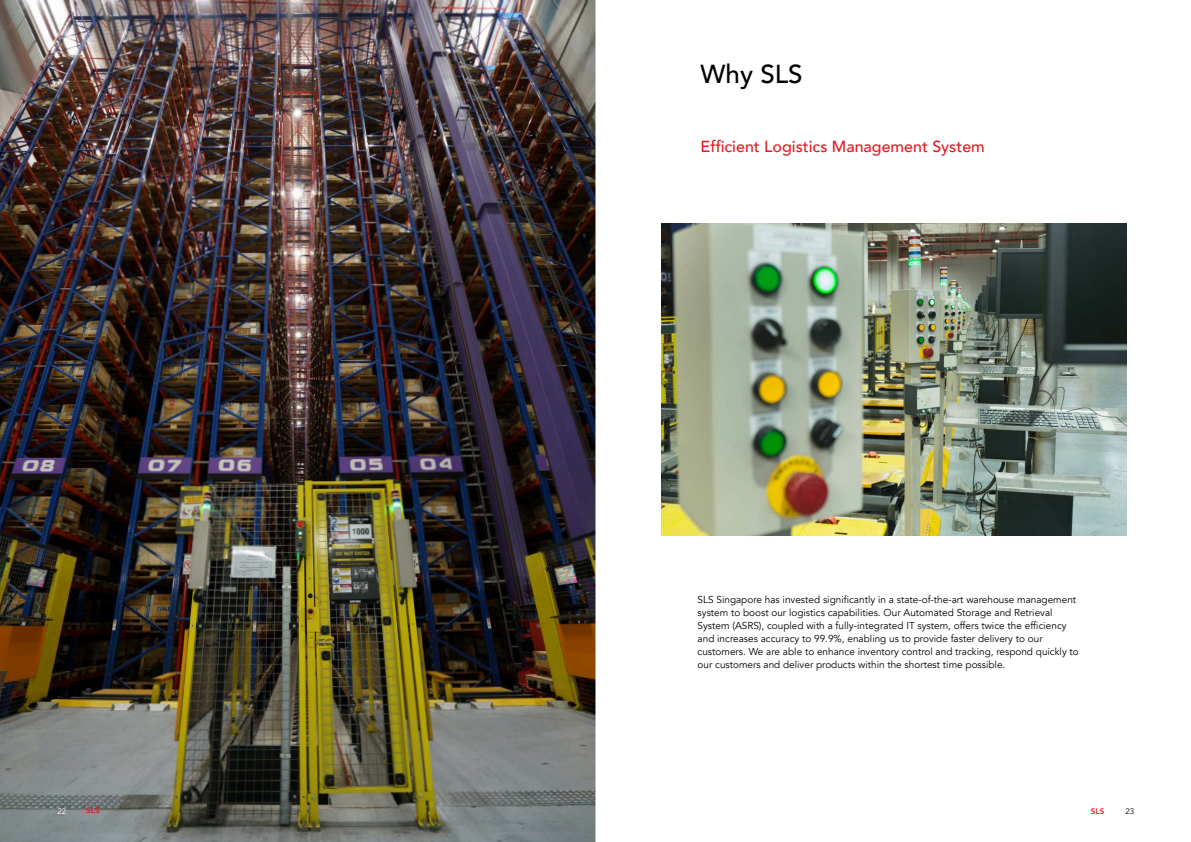
<style>
.page{position:relative;width:1191px;height:842px;background:#fff}
.page>*{position:absolute;margin:0;border:0;box-sizing:border-box;transform-origin:0 0}
.t1{font:500 26px "Avenir";color:#000}
.t2{font:500 16px "Avenir";color:#e31b23}
.t3{font:10px/13px "Avenir";color:#000}
.t4{font:800 8px "Avenir";color:#e31b23}
.t5{font:8px "Avenir";color:#fff}
.t6{font:8px "Avenir";color:#000}
</style>
<div class="page">
<img style="left:0;top:0;width:595px;height:842px">
<img style="left:661px;top:223px;width:465px;height:312px">
<p class="t1" style="left:700px;top:51px;width:104px">Why SLS</p>
<p class="t2" style="left:700px;top:133px;width:286px">Efficient Logistics Management System</p>
<p class="t3" style="left:697px;top:593px;width:383px">SLS Singapore has invested significantly in a state-of-the-art warehouse management system to boost our logistics capabilities. Our Automated Storage and Retrieval System (ASRS), coupled with a fully-integrated IT system, offers twice the efficiency and increases accuracy to 99.9%, enabling us to provide faster delivery to our customers. We are able to enhance inventory control and tracking, respond quickly to our customers and deliver products within the shortest time possible.</p>
<p class="t5" style="left:57px;top:806px;width:10px">22</p>
<p class="t4" style="left:86px;top:804px;width:15px">SLS</p>
<p class="t4" style="left:1091px;top:805px;width:15px">SLS</p>
<p class="t6" style="left:1125px;top:806px;width:10px">23</p>
</div>
